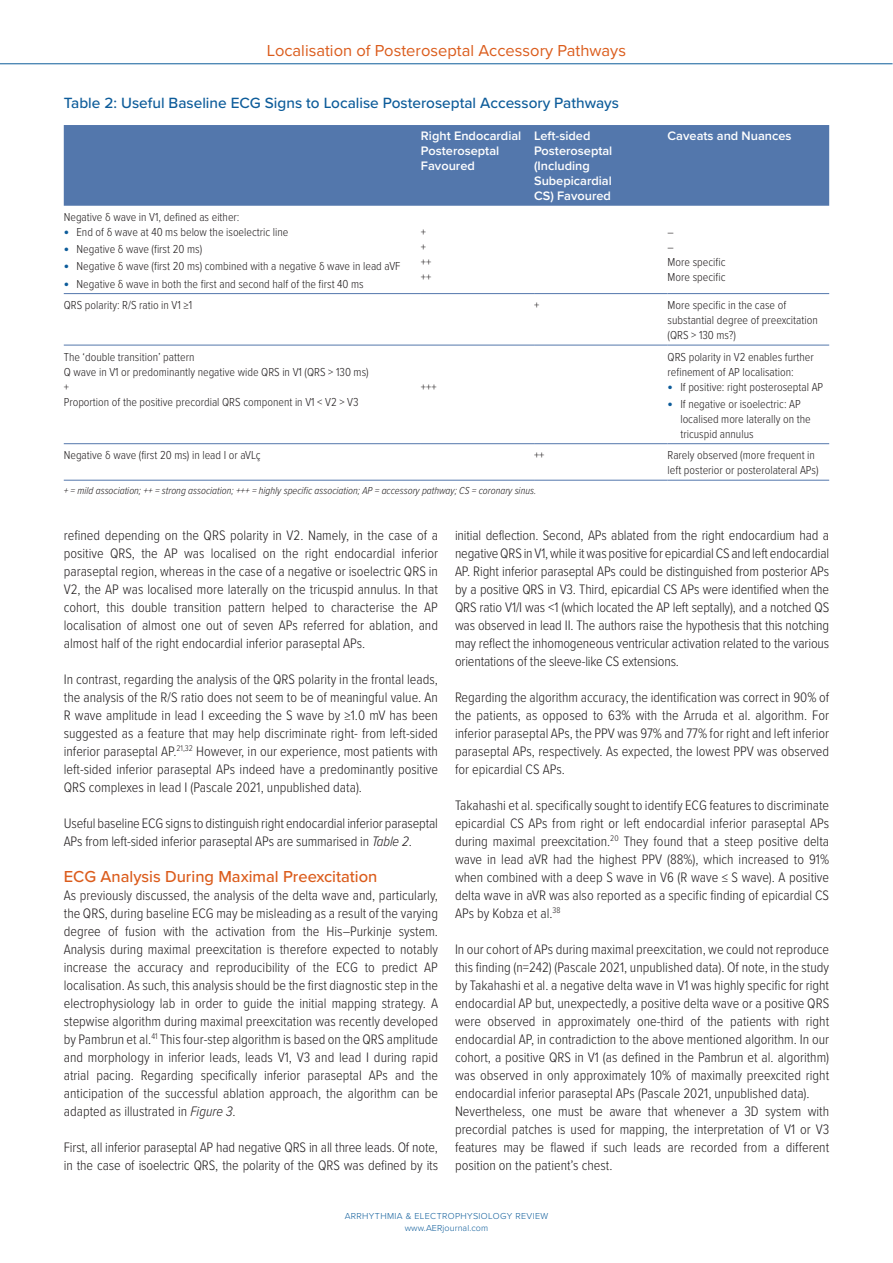
<style>
.page{position:relative;width:893px;height:1263px;background:#fff}
.page>*{position:absolute;margin:0;border:0;box-sizing:border-box;transform-origin:0 0}
.t1{font:16.5px "Proxima Nova";color:#db5c1c}
._09b_HEADING_B{font:500 16.5px "Proxima Nova";color:#db5c1c}
._11_FIG-TABLE_HEADIN{font:500 15.3px "Proxima Nova";color:#0d5c9a}
._10_BODY_TEXT{font:300 14.25px/18px "Proxima Nova Cond";color:#231f20;text-align:justify}
._11b_TABLE_1_AER_BLU{font:600 12.75px/15px "Proxima Nova";color:#fff}
._11d_TABLE_TEXT{font:300 12px/15px "Proxima Nova Cond";color:#231f20}
._11a_CAPTION_FIG-TAB{font:italic 300 10.5px "Proxima Nova Cond";color:#231f20}
.t2{font:300 9px/12.8px "Proxima Nova";letter-spacing:.04em;color:#0d5c9a;text-align:center}
.s1{font-family:"Proxima Nova";font-weight:700;font-size:15px;color:#0d5c9a}
.s2{font-style:italic}
</style>
<div class="page">
<hr style="left:0;top:64px;width:892px;height:1px;background:#0d5c9a">
<div style="left:64px;top:125px;width:765px;height:81px;background:#5377ac"></div>
<hr style="left:64px;top:293px;width:357px;height:1px;background:#5377ac">
<hr style="left:421px;top:293px;width:113px;height:1px;background:#5377ac">
<hr style="left:534px;top:293px;width:134px;height:1px;background:#5377ac">
<hr style="left:668px;top:293px;width:161px;height:1px;background:#5377ac">
<hr style="left:64px;top:345px;width:357px;height:1px;background:#5377ac">
<hr style="left:421px;top:345px;width:113px;height:1px;background:#5377ac">
<hr style="left:534px;top:345px;width:134px;height:1px;background:#5377ac">
<hr style="left:668px;top:345px;width:161px;height:1px;background:#5377ac">
<hr style="left:64px;top:443px;width:357px;height:1px;background:#5377ac">
<hr style="left:421px;top:443px;width:113px;height:1px;background:#5377ac">
<hr style="left:534px;top:443px;width:134px;height:1px;background:#5377ac">
<hr style="left:668px;top:443px;width:161px;height:1px;background:#5377ac">
<hr style="left:64px;top:480px;width:357px;height:1px;background:#5377ac">
<hr style="left:421px;top:480px;width:113px;height:1px;background:#5377ac">
<hr style="left:534px;top:480px;width:134px;height:1px;background:#5377ac">
<hr style="left:668px;top:480px;width:161px;height:1px;background:#5377ac">
<p class="t1" style="left:267px;top:38px;width:361px">Localisation of Posteroseptal Accessory Pathways</p>
<p class="_11_FIG-TABLE_HEADIN" style="left:64px;top:91px;width:557px">Table 2: Useful Baseline ECG Signs to Localise Posteroseptal Accessory Pathways</p>
<p class="_11b_TABLE_1_AER_BLU" style="left:421px;top:128px;width:102px">Right Endocardial<br>Posteroseptal</p>
<p class="_11b_TABLE_1_AER_BLU" style="left:421px;top:158px;width:55px">Favoured</p>
<p class="_11b_TABLE_1_AER_BLU" style="left:534px;top:128px;width:80px">Left-sided<br>Posteroseptal (Including<br>Subepicardial<br>CS) Favoured</p>
<p class="_11b_TABLE_1_AER_BLU" style="left:668px;top:128px;width:125px">Caveats and Nuances</p>
<p class="_11d_TABLE_TEXT" style="left:64px;top:209px;width:177px">Negative δ wave in V1, defined as either:</p>
<p class="_11d_TABLE_TEXT" style="left:64px;top:224px;width:226px"><span class="s1">•</span> End of δ wave at 40 ms below the isoelectric line</p>
<p class="_11d_TABLE_TEXT" style="left:64px;top:241px;width:140px"><span class="s1">•</span> Negative δ wave (first 20 ms)</p>
<p class="_11d_TABLE_TEXT" style="left:64px;top:258px;width:338px"><span class="s1">•</span> Negative δ wave (first 20 ms) combined with a negative δ wave in lead aVF</p>
<p class="_11d_TABLE_TEXT" style="left:64px;top:275px;width:301px"><span class="s1">•</span> Negative δ wave in both the first and second half of the first 40 ms</p>
<p class="_11d_TABLE_TEXT" style="left:421px;top:224px;width:7px">+</p>
<p class="_11d_TABLE_TEXT" style="left:421px;top:239px;width:7px">+</p>
<p class="_11d_TABLE_TEXT" style="left:421px;top:254px;width:12px">++</p>
<p class="_11d_TABLE_TEXT" style="left:421px;top:269px;width:12px">++</p>
<p class="_11d_TABLE_TEXT" style="left:668px;top:224px;width:8px">–</p>
<p class="_11d_TABLE_TEXT" style="left:668px;top:239px;width:8px">–</p>
<p class="_11d_TABLE_TEXT" style="left:668px;top:254px;width:59px">More specific</p>
<p class="_11d_TABLE_TEXT" style="left:668px;top:269px;width:59px">More specific</p>
<p class="_11d_TABLE_TEXT" style="left:64px;top:297px;width:130px">QRS polarity: R/S ratio in V1 ≥1</p>
<p class="_11d_TABLE_TEXT" style="left:534px;top:297px;width:7px">+</p>
<p class="_11d_TABLE_TEXT" style="left:668px;top:297px;width:152px">More specific in the case of substantial degree of preexcitation (QRS &gt; 130 ms?)</p>
<p class="_11d_TABLE_TEXT" style="left:64px;top:348px;width:132px">The ‘double transition’ pattern</p>
<p class="_11d_TABLE_TEXT" style="left:64px;top:363px;width:306px">Q wave in V1 or predominantly negative wide QRS in V1 (QRS &gt; 130 ms)</p>
<p class="_11d_TABLE_TEXT" style="left:64px;top:378px;width:7px">+</p>
<p class="_11d_TABLE_TEXT" style="left:64px;top:393px;width:296px">Proportion of the positive precordial QRS component in V1 &lt; V2 &gt; V3</p>
<p class="_11d_TABLE_TEXT" style="left:668px;top:348px;width:148px">QRS polarity in V2 enables further refinement of AP localisation:</p>
<p class="_11d_TABLE_TEXT" style="left:668px;top:378px;width:157px"><span class="s1">•</span> If positive: right posteroseptal AP</p>
<p class="_11d_TABLE_TEXT" style="left:680px;top:396px;width:132px;text-indent:-13px"><span class="s1">•</span> If negative or isoelectric: AP localised more laterally on the tricuspid annulus</p>
<p class="_11d_TABLE_TEXT" style="left:421px;top:378px;width:17px">+++</p>
<p class="_11d_TABLE_TEXT" style="left:64px;top:447px;width:198px">Negative δ wave (first 20 ms) in lead I or aVLç</p>
<p class="_11d_TABLE_TEXT" style="left:534px;top:447px;width:12px">++</p>
<p class="_11d_TABLE_TEXT" style="left:668px;top:447px;width:152px">Rarely observed (more frequent in left posterior or posterolateral APs)</p>
<p class="_11a_CAPTION_FIG-TAB" style="left:64px;top:483px;width:474px">+ = mild association; ++ = strong association; +++ = highly specific association; AP = accessory pathway; CS = coronary sinus.</p>
<p class="_10_BODY_TEXT" style="left:64px;top:526px;width:376px">refined depending on the QRS polarity in V2. Namely, in the case of a positive QRS, the AP was localised on the right endocardial inferior paraseptal region, whereas in the case of a negative or isoelectric QRS in V2, the AP was localised more laterally on the tricuspid annulus. In that cohort, this double transition pattern helped to characterise the AP localisation of almost one out of seven APs referred for ablation, and almost half of the right endocardial inferior paraseptal APs.</p>
<p class="_10_BODY_TEXT" style="left:64px;top:670px;width:376px">In contrast, regarding the analysis of the QRS polarity in the frontal leads, the analysis of the R/S ratio does not seem to be of meaningful value. An R wave amplitude in lead I exceeding the S wave by ≥1.0 mV has been suggested as a feature that may help discriminate right- from left-sided inferior paraseptal AP.<sup>21,32</sup> However, in our experience, most patients with left-sided inferior paraseptal APs indeed have a predominantly positive QRS complexes in lead I (Pascale 2021, unpublished data).</p>
<p class="_10_BODY_TEXT" style="left:64px;top:814px;width:376px">Useful baseline ECG signs to distinguish right endocardial inferior paraseptal<br>APs from left-sided inferior paraseptal APs are summarised in <span class="s2">Table 2</span>.</p>
<p class="_09b_HEADING_B" style="left:64px;top:864px;width:315px">ECG Analysis During Maximal Preexcitation</p>
<p class="_10_BODY_TEXT" style="left:64px;top:886px;width:376px">As previously discussed, the analysis of the delta wave and, particularly, the QRS, during baseline ECG may be misleading as a result of the varying degree of fusion with the activation from the His–Purkinje system.<br>Analysis during maximal preexcitation is therefore expected to notably increase the accuracy and reproducibility of the ECG to predict AP localisation. As such, this analysis should be the first diagnostic step in the electrophysiology lab in order to guide the initial mapping strategy. A stepwise algorithm during maximal preexcitation was recently developed by Pambrun et al.<sup>41</sup> This four-step algorithm is based on the QRS amplitude and morphology in inferior leads, leads V1, V3 and lead I during rapid atrial pacing. Regarding specifically inferior paraseptal APs and the anticipation of the successful ablation approach, the algorithm can be adapted as illustrated in <span class="s2">Figure 3</span>.</p>
<p class="_10_BODY_TEXT" style="left:64px;top:1138px;width:376px">First, all inferior paraseptal AP had negative QRS in all three leads. Of note, in the case of isoelectric QRS, the polarity of the QRS was defined by its</p>
<p class="_10_BODY_TEXT" style="left:455px;top:526px;width:376px">initial deflection. Second, APs ablated from the right endocardium had a negative QRS in V1, while it was positive for epicardial CS and left endocardial AP. Right inferior paraseptal APs could be distinguished from posterior APs by a positive QRS in V3. Third, epicardial CS APs were identified when the QRS ratio V1/I was &lt;1 (which located the AP left septally), and a notched QS was observed in lead II. The authors raise the hypothesis that this notching may reflect the inhomogeneous ventricular activation related to the various orientations of the sleeve-like CS extensions.</p>
<p class="_10_BODY_TEXT" style="left:455px;top:688px;width:376px">Regarding the algorithm accuracy, the identification was correct in 90% of the patients, as opposed to 63% with the Arruda et al. algorithm. For inferior paraseptal APs, the PPV was 97% and 77% for right and left inferior paraseptal APs, respectively. As expected, the lowest PPV was observed for epicardial CS APs.</p>
<p class="_10_BODY_TEXT" style="left:455px;top:796px;width:376px">Takahashi et al. specifically sought to identify ECG features to discriminate epicardial CS APs from right or left endocardial inferior paraseptal APs during maximal preexcitation.<sup>20</sup> They found that a steep positive delta wave in lead aVR had the highest PPV (88%), which increased to 91% when combined with a deep S wave in V6 (R wave ≤ S wave). A positive delta wave in aVR was also reported as a specific finding of epicardial CS APs by Kobza et al.<sup>38</sup></p>
<p class="_10_BODY_TEXT" style="left:455px;top:940px;width:376px">In our cohort of APs during maximal preexcitation, we could not reproduce this finding (n=242) (Pascale 2021, unpublished data). Of note, in the study by Takahashi et al. a negative delta wave in V1 was highly specific for right endocardial AP but, unexpectedly, a positive delta wave or a positive QRS were observed in approximately one-third of the patients with right endocardial AP, in contradiction to the above mentioned algorithm. In our cohort, a positive QRS in V1 (as defined in the Pambrun et al. algorithm) was observed in only approximately 10% of maximally preexcited right endocardial inferior paraseptal APs (Pascale 2021, unpublished data).</p>
<p class="_10_BODY_TEXT" style="left:455px;top:1102px;width:376px">Nevertheless, one must be aware that whenever a 3D system with precordial patches is used for mapping, the interpretation of V1 or V3 features may be flawed if such leads are recorded from a different position on the patient’s chest.</p>
<p class="t2" style="left:345px;top:1209px;width:205px">ARRHYTHMIA &amp; ELECTROPHYSIOLOGY REVIEW www.AERjournal.com</p>
</div>
